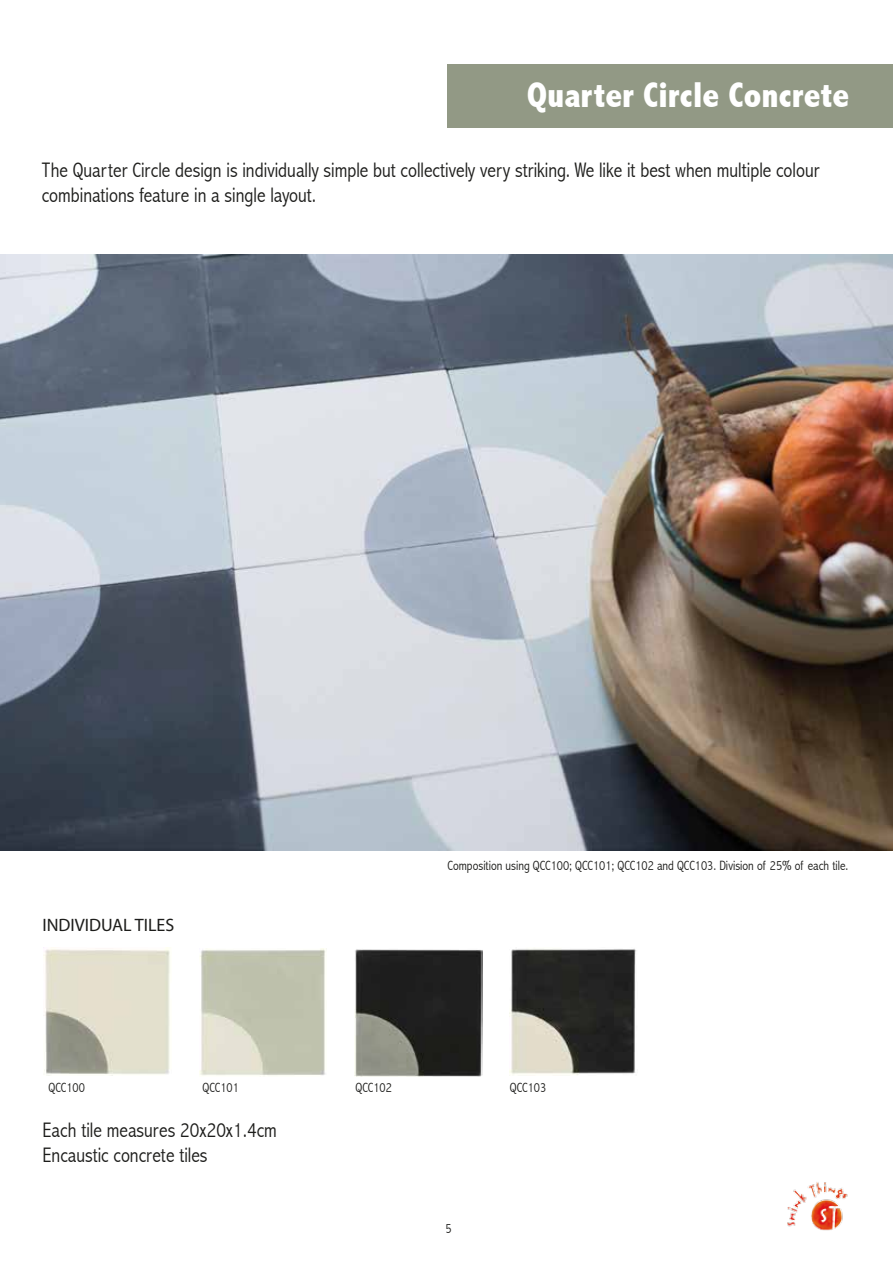
<style>
.page{position:relative;width:893px;height:1263px;background:#fff}
.page>*{position:absolute;margin:0;border:0;box-sizing:border-box;transform-origin:0 0}
.t1{font:800 condensed 36px "Abadi";color:#fff}
.t2{font:300 condensed 21px/25.2px "Abadi";color:#1d1d1b}
.t3{font:18px "Myriad Pro";color:#1d1d1b}
.t4{font:300 condensed 13.5px "Abadi";color:#1d1d1b}
</style>
<div class="page">
<div style="left:447px;top:64px;width:446px;height:64px;background:#929985"></div>
<img style="left:787px;top:1182px;width:61px;height:49px">
<img style="left:44px;top:947px;width:126px;height:128px">
<img style="left:199px;top:948px;width:128px;height:128px">
<img style="left:355px;top:949px;width:127px;height:127px">
<img style="left:510px;top:948px;width:126px;height:127px">
<img style="left:0;top:255px;width:893px;height:596px">
<h1 class="t1" style="left:527px;top:74px;width:323px">Quarter Circle Concrete</h1>
<p class="t2" style="left:42px;top:157px;width:779px">The Quarter Circle design is individually simple but collectively very striking. We like it best when multiple colour combinations feature in a single layout.</p>
<p class="t3" style="left:42px;top:914px;width:133px">INDIVIDUAL TILES</p>
<p class="t4" style="left:447px;top:858px;width:402px">Composition using QCC100; QCC101; QCC102 and QCC103. Division of 25% of each tile.</p>
<p class="t4" style="left:48px;top:1079px;width:38px">QCC100</p>
<p class="t4" style="left:202px;top:1079px;width:38px">QCC101</p>
<p class="t4" style="left:355px;top:1079px;width:38px">QCC102</p>
<p class="t4" style="left:510px;top:1079px;width:38px">QCC103</p>
<p class="t2" style="left:42px;top:1117px;width:236px">Each tile measures 20x20x1.4cm<br>Encaustic concrete tiles</p>
<p class="t4" style="left:445px;top:1220px;width:8px">5</p>
</div>
